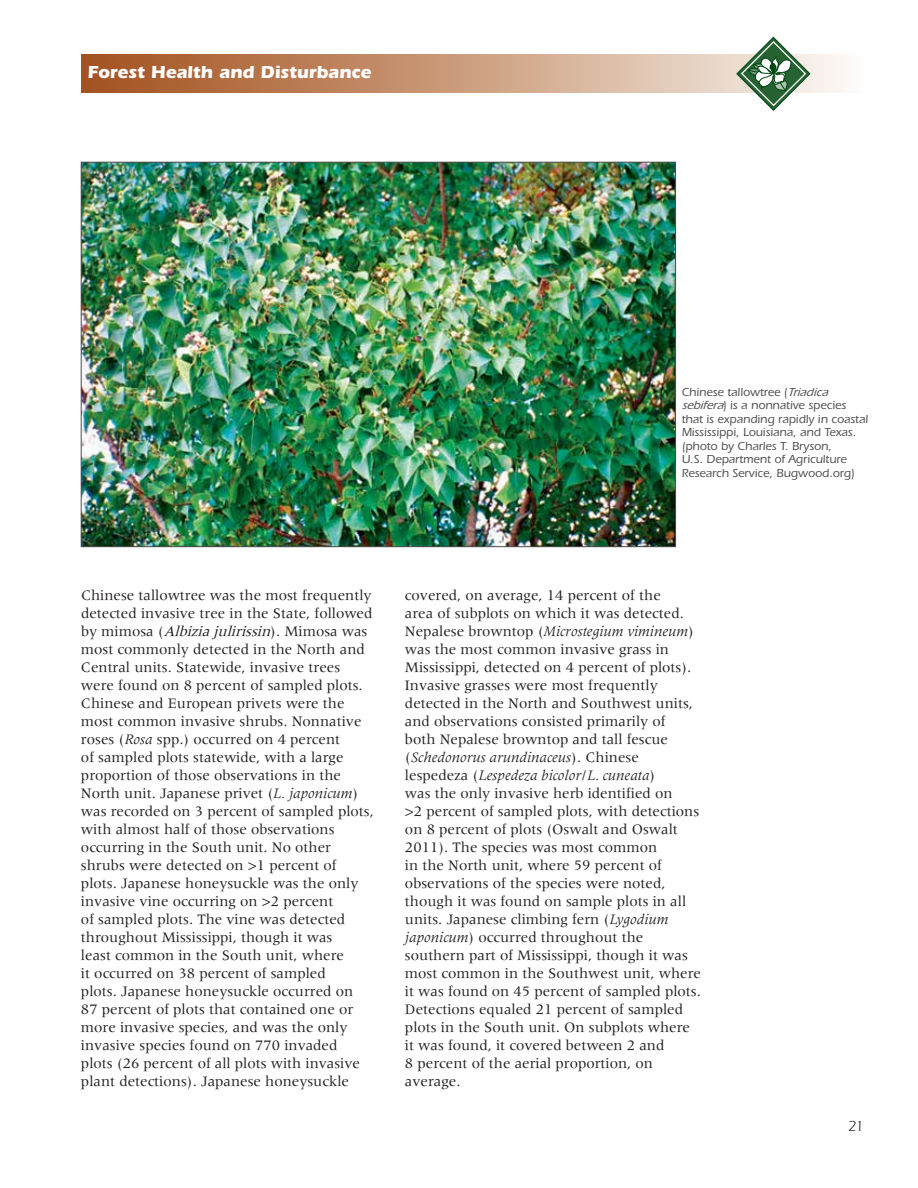
<style>
.page{position:relative;width:918px;height:1188px;background:#fff}
.page>*{position:absolute;margin:0;border:0;box-sizing:border-box;transform-origin:0 0}
.t1{font:700 18px "ITC Eras Std";color:#fff}
.t2{font:15px/18px "Meridien LT Std";color:#231f20}
.t3{font:15px "ITC Eras Std";color:#231f20}
.t4{font:500 12px/13.5px "ITC Eras Std";color:#4d4d4f}
.s1{font-style:italic}
</style>
<div class="page">
<div style="left:81px;top:54px;width:781px;height:39px;background:linear-gradient(to right,#a14d18,#faf6f1)"></div>
<svg style="left:737px;top:37px;width:73px;height:74px"></svg>
<img style="left:81px;top:162px;width:595px;height:385px">
<p class="t1" style="left:87px;top:62px;width:285px">Forest Health and Disturbance</p>
<p class="t4" style="left:682px;top:385px;width:188px">Chinese tallowtree (<span class="s1">Triadica sebifera</span>) is a nonnative species that is expanding rapidly in coastal<br>Mississippi, Louisiana, and Texas. (photo by Charles T. Bryson,<br>U.S. Department of Agriculture<br>Research Service, Bugwood.org)</p>
<p class="t2" style="left:81px;top:586px;width:294px">Chinese tallowtree was the most frequently detected invasive tree in the State, followed by mimosa (<span class="s1">Albiziajulirissin</span>). Mimosa was most commonly detected in the North and Central units. Statewide, invasive trees were found on 8 percent of sampled plots.<br>Chinese and European privets were the most common invasive shrubs. Nonnative roses (<span class="s1">Rosa</span> spp.) occurred on 4 percent<br>of sampled plots statewide, with a large proportion of those observations in the North unit. Japanese privet (<span class="s1">L. japonicum</span>) was recorded on 3 percent of sampled plots, with almost half of those observations occurring in the South unit. No other shrubs were detected on &gt;1 percent of plots. Japanese honeysuckle was the only invasive vine occurring on &gt;2 percent<br>of sampled plots. The vine was detected throughout Mississippi, though it was<br>least common in the South unit, where<br>it occurred on 38 percent of sampled<br>plots. Japanese honeysuckle occurred on<br>87 percent of plots that contained one or more invasive species, and was the only invasive species found on 770 invaded<br>plots (26 percent of all plots with invasive plant detections). Japanese honeysuckle</p>
<p class="t2" style="left:405px;top:586px;width:298px">covered, on average, 14 percent of the<br>area of subplots on which it was detected.<br>Nepalese browntop (<span class="s1">Microstegium vimineum</span>) was the most common invasive grass in Mississippi, detected on 4 percent of plots).<br>Invasive grasses were most frequently detected in the North and Southwest units, and observations consisted primarily of<br>both Nepalese browntop and tall fescue (<span class="s1">Schedonorus arundinaceus</span>). Chinese lespedeza (<span class="s1">Lespedeza bicolor</span>/<span class="s1">L. cuneata</span>)<br>was the only invasive herb identified on<br>&gt;2 percent of sampled plots, with detections on 8 percent of plots (Oswalt and Oswalt 2011). The species was most common<br>in the North unit, where 59 percent of observations of the species were noted, though it was found on sample plots in all units. Japanese climbing fern (<span class="s1">Lygodium japonicum</span>) occurred throughout the southern part of Mississippi, though it was most common in the Southwest unit, where it was found on 45 percent of sampled plots.<br>Detections equaled 21 percent of sampled plots in the South unit. On subplots where it was found, it covered between 2 and<br>8 percent of the aerial proportion, on average.</p>
<p class="t3" style="left:848px;top:1117px;width:17px">21</p>
</div>
